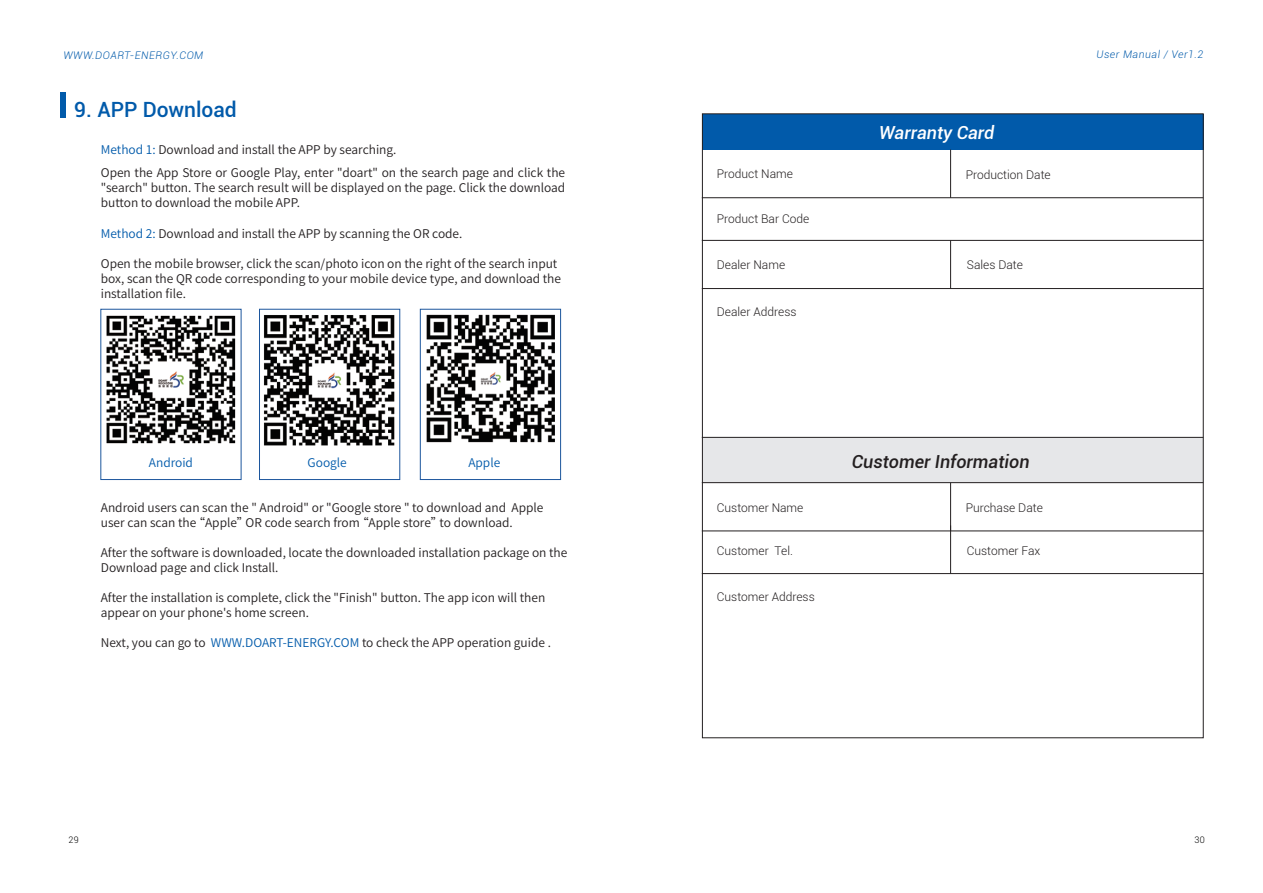
<style>
.page{position:relative;width:1263px;height:893px;background:#fff}
.page>*{position:absolute;margin:0;border:0;box-sizing:border-box;transform-origin:0 0}
.t1{font:500 21px "Roboto";color:#015aaa}
.t2{font:italic 500 18px "Roboto";color:#231f20}
.t3{font:italic 500 18px "Roboto";color:#fff}
.t4{font:12px/15px "Source Han Sans CN";color:#231f20}
.t5{font:300 12px "Roboto";color:#231f20}
.t6{font:12px "Source Han Sans CN";color:#015aaa}
.t7{font:italic 300 10.5px "Roboto";letter-spacing:.05em;color:#015aaa}
.t8{font:300 9px "Roboto";color:#030303}
.s1{color:#015aaa}
</style>
<div class="page">
<div style="left:702px;top:437px;width:501px;height:46px;background:#e6e7e9"></div>
<div style="left:60px;top:92px;width:5px;height:26px;background:#015aaa"></div>
<img style="left:106px;top:315px;width:130px;height:129px">
<div style="left:100px;top:309px;width:141px;height:171px;border:1px solid #1c569d"></div>
<img style="left:264px;top:315px;width:131px;height:131px">
<div style="left:259px;top:309px;width:141px;height:171px;border:1px solid #1c569d"></div>
<img style="left:426px;top:314px;width:129px;height:129px">
<div style="left:420px;top:309px;width:141px;height:171px;border:1px solid #1c569d"></div>
<div style="left:702px;top:114px;width:501px;height:36px;background:#015aaa"></div>
<hr style="left:702px;top:197px;width:501px;height:1px;background:#231f20">
<hr style="left:702px;top:240px;width:501px;height:1px;background:#231f20">
<hr style="left:702px;top:288px;width:501px;height:1px;background:#231f20">
<hr style="left:702px;top:437px;width:501px;height:1px;background:#231f20">
<hr style="left:950px;top:150px;width:1px;height:48px;background:#231f20">
<hr style="left:950px;top:240px;width:1px;height:49px;background:#231f20">
<hr style="left:702px;top:531px;width:501px;height:1px;background:#231f20">
<hr style="left:702px;top:573px;width:501px;height:1px;background:#231f20">
<hr style="left:702px;top:482px;width:501px;height:1px;background:#231f20">
<hr style="left:950px;top:483px;width:1px;height:48px;background:#231f20">
<hr style="left:950px;top:525px;width:1px;height:49px;background:#231f20">
<p class="t7" style="left:63px;top:48px;width:141px">WWW.DOART-ENERGY.COM</p>
<p class="t7" style="left:1096px;top:47px;width:108px">User Manual / Ver1.2</p>
<h1 class="t1" style="left:74px;top:94px;width:164px">9. APP Download</h1>
<p class="t4" style="left:101px;top:139px;width:466px;line-height:22.5px"><span class="s1">Method 1:</span> Download and install the APP by searching.<br>Open the App Store or Google Play, enter "doart" on the search page and click the</p>
<p class="t4" style="left:101px;top:180px;width:466px">"search" button. The search result will be displayed on the page. Click the download button to download the mobile APP.</p>
<p class="t4" style="left:101px;top:226px;width:363px"><span class="s1">Method 2:</span> Download and install the APP by scanning the OR code.</p>
<p class="t4" style="left:101px;top:256px;width:462px">Open the mobile browser, click the scan/photo icon on the right of the search input box, scan the QR code corresponding to your mobile device type, and download the installation file.</p>
<p class="t6" style="left:149px;top:456px;width:46px">Android</p>
<p class="t6" style="left:308px;top:456px;width:41px">Google</p>
<p class="t6" style="left:468px;top:456px;width:33px">Apple</p>
<p class="t4" style="left:101px;top:501px;width:444px">Android users can scan the " Android" or "Google store " to download and Apple user can scan the “Apple”OR code search from “Apple store”to download.</p>
<p class="t4" style="left:101px;top:546px;width:468px">After the software is downloaded, locate the downloaded installation package on the<br>Download page and click Install.</p>
<p class="t4" style="left:101px;top:591px;width:446px">After the installation is complete, click the "Finish" button. The app icon will then appear on your phone's home screen.</p>
<p class="t4" style="left:101px;top:636px;width:452px">Next, you can go to <span class="s1">WWW.DOART-ENERGY.COM</span> to check the APP operation guide .</p>
<h2 class="t3" style="left:879px;top:120px;width:117px">Warranty Card</h2>
<p class="t5" style="left:717px;top:166px;width:78px">Product Name</p>
<p class="t5" style="left:717px;top:210px;width:94px">Product Bar Code</p>
<p class="t5" style="left:717px;top:256px;width:70px">Dealer Name</p>
<p class="t5" style="left:967px;top:256px;width:58px">Sales Date</p>
<p class="t5" style="left:717px;top:303px;width:81px">Dealer Address</p>
<p class="t5" style="left:966px;top:166px;width:87px">Production Date</p>
<p class="t5" style="left:717px;top:499px;width:88px">Customer Name</p>
<h2 class="t2" style="left:852px;top:448px;width:179px">Customer Information</h2>
<p class="t5" style="left:966px;top:499px;width:79px">Purchase Date</p>
<p class="t5" style="left:717px;top:543px;width:78px">Customer Tel.</p>
<p class="t5" style="left:967px;top:543px;width:75px">Customer Fax</p>
<p class="t5" style="left:717px;top:589px;width:99px">Customer Address</p>
<p class="t8" style="left:69px;top:833px;width:12px">29</p>
<p class="t8" style="left:1194px;top:833px;width:12px">30</p>
</div>
